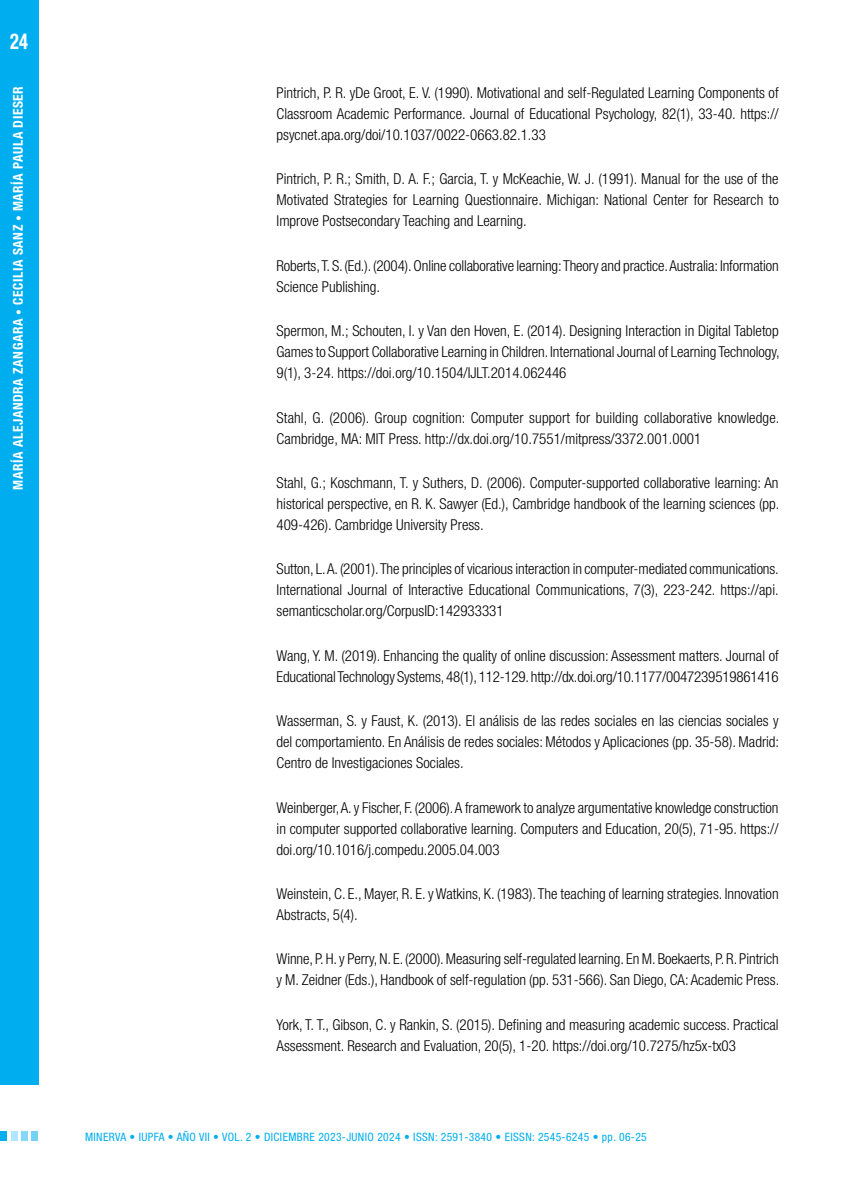
<style>
.page{position:relative;width:851px;height:1191px;background:#fff}
.page>*{position:absolute;margin:0;border:0;box-sizing:border-box;transform-origin:0 0}
.t1{font:700 condensed 21.75px "Helvetica Neue LT Std";color:#fff;scale:.85 1}
.t2{font:300 condensed 15px/21px "Helvetica Neue LT Std";color:#000;text-align:justify}
.t3{font:700 condensed 13.5px "Helvetica Neue LT Std";letter-spacing:.04em;color:#fff}
.t4{font:condensed 11.55px "Helvetica Neue LT Std";letter-spacing:.03em;color:#00aeef}
.s1{font-weight:400;font-size:11.55px}
</style>
<div class="page">
<div style="left:0;top:0;width:38px;height:1084px;background:#00aeef"></div>
<div style="left:21px;top:1131px;width:7px;height:10px;background:#85d8f7"></div>
<div style="left:11px;top:1131px;width:7px;height:10px;background:#b0e5fa"></div>
<div style="left:0;top:1131px;width:7px;height:10px;background:#00aeef"></div>
<div style="left:32px;top:1131px;width:6px;height:10px;background:#73d2f6"></div>
<h1 class="t1" style="left:10px;top:28px;width:23px">24</h1>
<p class="t3" style="left:10px;top:489px;width:405px;rotate:-90deg">MARÍA ALEJANDRA ZANGARA <span class="s1">•</span> CECILIA SANZ <span class="s1">•</span> MARÍA PAULA DIESER</p>
<p class="t2" style="left:276px;top:82px;width:503px">Pintrich, P. R. yDe Groot, E. V. (1990). Motivational and self-Regulated Learning Components of Classroom Academic Performance. Journal of Educational Psychology, 82(1), 33-40. https:// psycnet.apa.org/doi/10.1037/0022-0663.82.1.33</p>
<p class="t2" style="left:276px;top:168px;width:503px">Pintrich, P. R.; Smith, D. A. F.; Garcia, T. y McKeachie, W. J. (1991). Manual for the use of the Motivated Strategies for Learning Questionnaire. Michigan: National Center for Research to Improve Postsecondary Teaching and Learning.</p>
<p class="t2" style="left:276px;top:255px;width:503px">Roberts, T. S. (Ed.). (2004). Online collaborative learning: Theory and practice. Australia: Information<br>Science Publishing.</p>
<p class="t2" style="left:276px;top:320px;width:504px">Spermon, M.; Schouten, I. y Van den Hoven, E. (2014). Designing Interaction in Digital Tabletop Games to Support Collaborative Learning in Children. International Journal of Learning Technology, 9(1), 3-24. https://doi.org/10.1504/IJLT.2014.062446</p>
<p class="t2" style="left:276px;top:406px;width:504px">Stahl, G. (2006). Group cognition: Computer support for building collaborative knowledge.<br>Cambridge, MA: MIT Press. http://dx.doi.org/10.7551/mitpress/3372.001.0001</p>
<p class="t2" style="left:276px;top:472px;width:504px">Stahl, G.; Koschmann, T. y Suthers, D. (2006). Computer-supported collaborative learning: An historical perspective, en R. K. Sawyer (Ed.), Cambridge handbook of the learning sciences (pp.<br>409-426). Cambridge University Press.</p>
<p class="t2" style="left:276px;top:558px;width:503px">Sutton, L. A. (2001). The principles of vicarious interaction in computer-mediated communications.<br>International Journal of Interactive Educational Communications, 7(3), 223-242. https://api. semanticscholar.org/CorpusID:142933331</p>
<p class="t2" style="left:276px;top:645px;width:503px">Wang, Y. M. (2019). Enhancing the quality of online discussion: Assessment matters. Journal of<br>Educational Technology Systems, 48(1), 112-129. http://dx.doi.org/10.1177/0047239519861416</p>
<p class="t2" style="left:276px;top:710px;width:504px">Wasserman, S. y Faust, K. (2013). El análisis de las redes sociales en las ciencias sociales y del comportamiento. En Análisis de redes sociales: Métodos y Aplicaciones (pp. 35-58). Madrid:<br>Centro de Investigaciones Sociales.</p>
<p class="t2" style="left:276px;top:796px;width:503px">Weinberger, A. y Fischer, F. (2006). A framework to analyze argumentative knowledge construction in computer supported collaborative learning. Computers and Education, 20(5), 71-95. https:// doi.org/10.1016/j.compedu.2005.04.003</p>
<p class="t2" style="left:276px;top:883px;width:503px">Weinstein, C. E., Mayer, R. E. y Watkins, K. (1983). The teaching of learning strategies. Innovation<br>Abstracts, 5(4).</p>
<p class="t2" style="left:276px;top:948px;width:504px">Winne, P. H. y Perry, N. E. (2000). Measuring self-regulated learning. En M. Boekaerts, P. R. Pintrich y M. Zeidner (Eds.), Handbook of self-regulation (pp. 531-566). San Diego, CA: Academic Press.</p>
<p class="t2" style="left:276px;top:1014px;width:503px">York, T. T., Gibson, C. y Rankin, S. (2015). Defining and measuring academic success. Practical<br>Assessment. Research and Evaluation, 20(5), 1-20. https://doi.org/10.7275/hz5x-tx03</p>
<p class="t4" style="left:85px;top:1130px;width:563px">MINERVA • IUPFA • AÑO VII • VOL. 2 • DICIEMBRE 2023-JUNIO 2024 • ISSN: 2591-3840 • EISSN: 2545-6245 • pp. 06-25</p>
</div>
